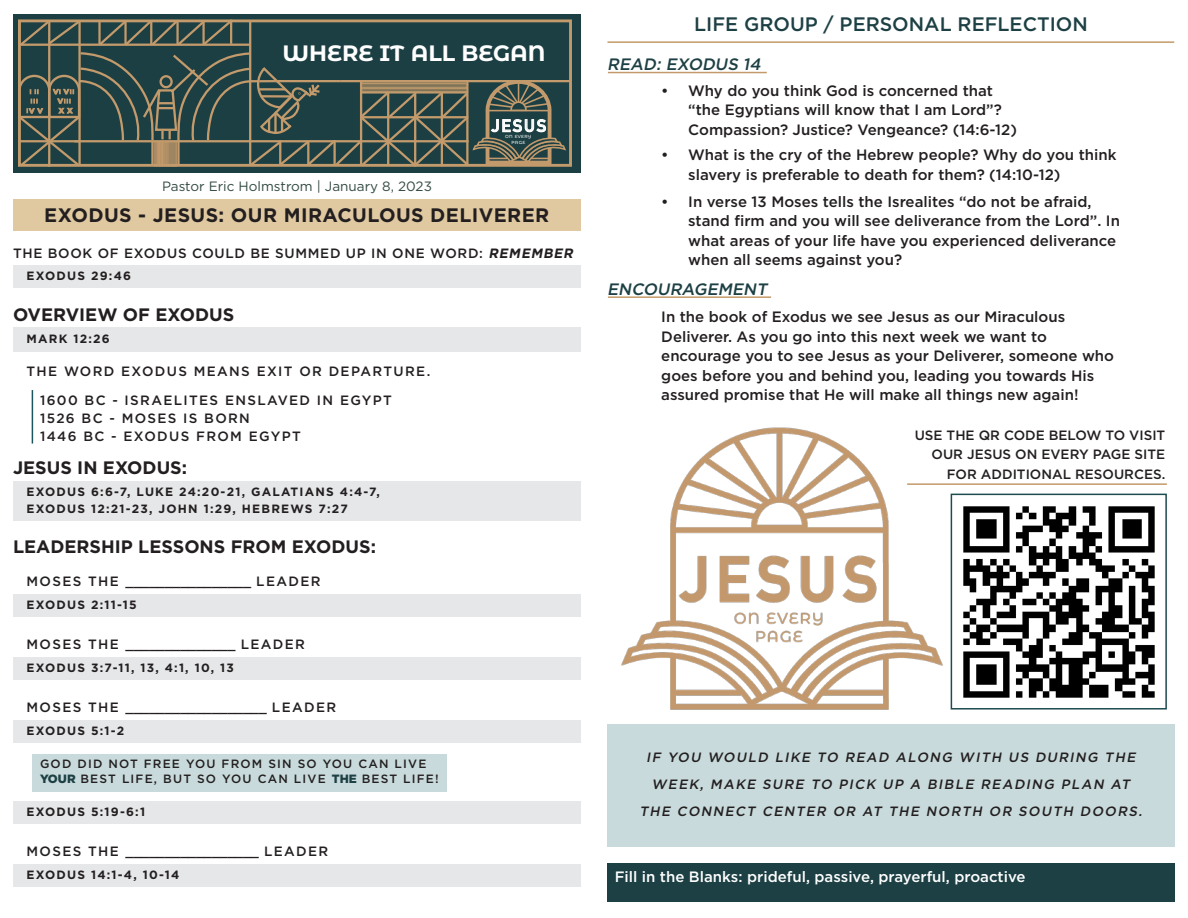
<style>
.page{position:relative;width:1188px;height:918px;background:#fff}
.page>*{position:absolute;margin:0;border:0;box-sizing:border-box;transform-origin:0 0}
.t1{font:700 22.2px "Montserrat Alternates";color:#fff}
.t2{font:700 19.5px "Gotham";letter-spacing:.02em;color:#231f20}
.t3{font:500 19.5px "Gotham";color:#1d4044}
.t4{font:700 18px "Gotham";color:#231f20}
.t5{font:700 17.1px "DIN Alternate";letter-spacing:.1em;color:#fff}
.t6{font:italic 500 16.5px "Gotham";color:#1d4044}
.t7{font:500 15px/19.5px "Gotham";color:#231f20}
.t8{font:500 15px "Gotham";color:#fff}
.t9{font:500 13.5px/28.5px "Gotham";letter-spacing:.1em;color:#231f20}
.t10{font:italic 500 13.5px/27px "Gotham";color:#231f20;text-align:center}
.t11{font:500 13.5px/19.5px "Gotham";color:#231f20;text-align:right}
.t12{font:500 13.5px "Gotham";letter-spacing:.05em;color:#231f20}
.t13{font:13.5px "Gotham";color:#334a43}
.t14{font:700 12px/16.5px "Gotham";letter-spacing:.1em;color:#231f20}
.t15{font:500 12px/15px "Gotham";letter-spacing:.1em;color:#231f20}
.t16{font:700 6.75px "Montserrat Alternates";color:#c39a6b}
.t17{font:500 4.5px/5.2px "Montserrat Alternates";letter-spacing:.075em;color:#fff;text-align:center}
.s1{font-weight:700;font-style:italic}
.s2{font-weight:900;color:#1d4044}
</style>
<div class="page">
<div style="left:13px;top:199px;width:568px;height:32px;background:#e0c9a1"></div>
<div style="left:32px;top:754px;width:414px;height:38px;background:#c8dadb"></div>
<div style="left:13px;top:265px;width:568px;height:23px;background:#e6e7e9"></div>
<div style="left:13px;top:327px;width:568px;height:24px;background:#e6e7e9"></div>
<div style="left:13px;top:481px;width:568px;height:23px;background:#e6e7e9"></div>
<div style="left:13px;top:498px;width:568px;height:23px;background:#e6e7e9"></div>
<div style="left:13px;top:594px;width:568px;height:23px;background:#e6e7e9"></div>
<div style="left:13px;top:657px;width:568px;height:23px;background:#e6e7e9"></div>
<div style="left:13px;top:720px;width:568px;height:23px;background:#e6e7e9"></div>
<div style="left:13px;top:801px;width:568px;height:23px;background:#e6e7e9"></div>
<div style="left:13px;top:864px;width:568px;height:23px;background:#e6e7e9"></div>
<div style="left:13px;top:14px;width:567px;height:159px;background:#1c3f43"></div>
<hr style="left:341px;top:80px;width:230px;height:2px;background:#c39a6b">
<svg style="left:18px;top:19px;width:550px;height:148px"></svg>
<hr style="left:176px;top:20px;width:3px;height:24px;background:#c39a6b">
<hr style="left:202px;top:20px;width:3px;height:25px;background:#c39a6b">
<hr style="left:230px;top:20px;width:2px;height:24px;background:#c39a6b">
<hr style="left:32px;top:390px;width:1px;height:54px;background:#1d555c">
<div style="left:951px;top:494px;width:216px;height:216px;border:2px solid #1d4b50"></div>
<div style="left:607px;top:863px;width:567px;height:39px;background:#1d4044"></div>
<hr style="left:608px;top:41px;width:566px;height:2px;background:#c49a6a">
<hr style="left:608px;top:72px;width:159px;height:1px;background:#c49a6a">
<hr style="left:608px;top:296px;width:163px;height:2px;background:#c49a6a">
<img style="left:963px;top:506px;width:192px;height:192px">
<hr style="left:907px;top:483px;width:260px;height:2px;background:#c49a6a">
<img style="left:621px;top:428px;width:321px;height:282px">
<div style="left:607px;top:724px;width:568px;height:123px;background:#c8dadb"></div>
<p class="t16" style="left:29px;top:107px;width:15px">V V</p>
<p class="t16" style="left:53px;top:88px;width:17px">V V</p>
<h1 class="t1" style="left:283px;top:40px;width:265px">WHERE IT ALL BEGAN</h1>
<p class="t5" style="left:492px;top:116px;width:56px">JESUS</p>
<p class="t17" style="left:505px;top:134px;width:28px">ON EVERY<br>PAGE</p>
<p class="t13" style="left:162px;top:181px;width:271px">Pastor Eric Holmstrom | January 8, 2023</p>
<h2 class="t2" style="left:44px;top:206px;width:506px">EXODUS - JESUS: OUR MIRACULOUS DELIVERER</h2>
<p class="t12" style="left:13px;top:247px;width:564px">THE BOOK OF EXODUS COULD BE SUMMED UP IN ONE WORD: <span class="s1">REMEMBER</span></p>
<p class="t14" style="left:27px;top:269px;width:106px">EXODUS 29:46</p>
<p class="t4" style="left:13px;top:306px;width:223px">OVERVIEW OF EXODUS</p>
<p class="t14" style="left:27px;top:332px;width:85px">MARK 12:26</p>
<p class="t9" style="left:40px;top:358px;width:392px;text-indent:-14px">THE WORD EXODUS MEANS EXIT OR DEPARTURE.<br>1600 BC - ISRAELITES ENSLAVED IN EGYPT</p>
<p class="t9" style="left:40px;top:410px;width:262px;line-height:18px">1526 BC - MOSES IS BORN<br>1446 BC - EXODUS FROM EGYPT</p>
<p class="t4" style="left:13px;top:459px;width:176px">JESUS IN EXODUS:</p>
<p class="t14" style="left:27px;top:485px;width:355px">EXODUS 6:6-7, LUKE 24:20-21, GALATIANS 4:4-7,<br>EXODUS 12:21-23, JOHN 1:29, HEBREWS 7:27</p>
<p class="t4" style="left:13px;top:539px;width:365px">LEADERSHIP LESSONS FROM EXODUS:</p>
<p class="t9" style="left:27px;top:568px;width:295px">MOSES THE ________________ LEADER</p>
<p class="t14" style="left:27px;top:597px;width:112px">EXODUS 2:11-15</p>
<p class="t9" style="left:27px;top:631px;width:280px">MOSES THE ______________ LEADER</p>
<p class="t14" style="left:27px;top:660px;width:209px">EXODUS 3:7-11, 13, 4:1, 10, 13</p>
<p class="t9" style="left:27px;top:694px;width:311px">MOSES THE __________________ LEADER</p>
<p class="t14" style="left:27px;top:723px;width:99px">EXODUS 5:1-2</p>
<p class="t15" style="left:40px;top:757px;width:400px">GOD DID NOT FREE YOU FROM SIN SO YOU CAN LIVE<br><span class="s2">YOUR</span> BEST LIFE, BUT SO YOU CAN LIVE <span class="s2">THE</span> BEST LIFE!</p>
<p class="t14" style="left:27px;top:804px;width:120px">EXODUS 5:19-6:1</p>
<p class="t9" style="left:27px;top:838px;width:303px">MOSES THE _________________ LEADER</p>
<p class="t14" style="left:27px;top:867px;width:154px">EXODUS 14:1-4, 10-14</p>
<h2 class="t3" style="left:694px;top:16px;width:395px">LIFE GROUP / PERSONAL REFLECTION</h2>
<p class="t6" style="left:607px;top:57px;width:158px">READ: EXODUS 14</p>
<p class="t7" style="left:688px;top:82px;width:330px;text-indent:-27px">• Why do you think God is concerned that “the Egyptians will know that I am Lord”?<br>Compassion? Justice? Vengeance? (14:6-12)</p>
<p class="t7" style="left:688px;top:146px;width:430px;text-indent:-27px">• What is the cry of the Hebrew people? Why do you think slavery is preferable to death for them? (14:10-12)</p>
<p class="t7" style="left:688px;top:193px;width:433px;text-indent:-27px">• In verse 13 Moses tells the Isrealites “do not be afraid, stand firm and you will see deliverance from the Lord”. In what areas of your life have you experienced deliverance when all seems against you?</p>
<p class="t6" style="left:607px;top:282px;width:164px">ENCOURAGEMENT</p>
<p class="t7" style="left:661px;top:308px;width:454px">In the book of Exodus we see Jesus as our Miraculous Deliverer. As you go into this next week we want to encourage you to see Jesus as your Deliverer, someone who goes before you and behind you, leading you towards His assured promise that He will make all things new again!</p>
<p class="t11" style="left:915px;top:426px;width:252px">USE THE QR CODE BELOW TO VISIT<br>OUR JESUS ON EVERY PAGE SITE<br>FOR ADDITIONAL RESOURCES.</p>
<p class="t10" style="left:639px;top:744px;width:506px">IF YOU WOULD LIKE TO READ ALONG WITH US DURING THE<br>WEEK, MAKE SURE TO PICK UP A BIBLE READING PLAN AT<br>THE CONNECT CENTER OR AT THE NORTH OR SOUTH DOORS.</p>
<p class="t8" style="left:615px;top:870px;width:412px">Fill in the Blanks: prideful, passive, prayerful, proactive</p>
</div>
